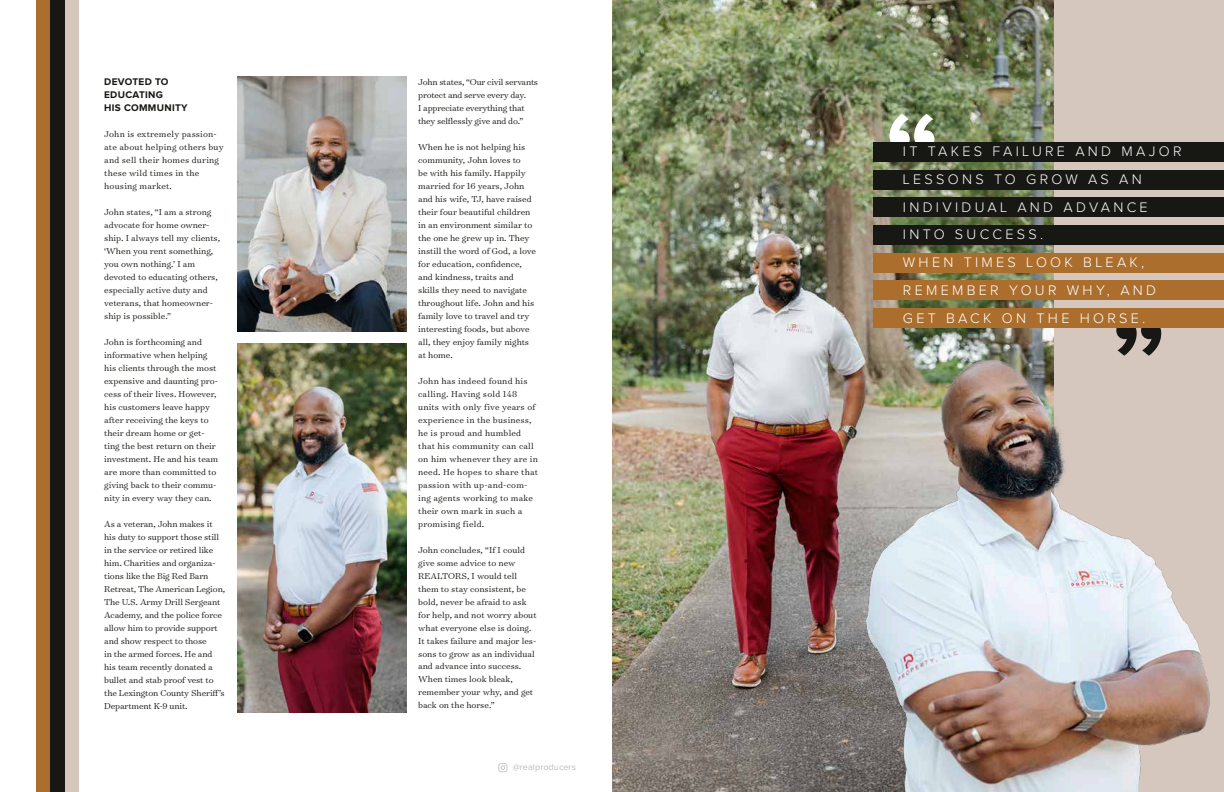
<style>
.page{position:relative;width:1224px;height:792px;background:#fff}
.page>*{position:absolute;margin:0;border:0;box-sizing:border-box;transform-origin:0 0}
.t1{font:300 14.3px/27.7px "Proxima Nova";letter-spacing:.23em;color:#fff}
.t2{font:700 10px/13px "Proxima Nova";letter-spacing:.03em;color:#171713}
.t3{font:300 9.8px/13px "Surveyor Text";color:#171713}
.t4{font:300 9.8px/13px "Surveyor Text";letter-spacing:.02em;color:#171713}
.t5{font:300 9.8px/13px "Surveyor Text";letter-spacing:-.02em;color:#171713}
.t6{font:9px "Proxima Nova";letter-spacing:.01em;color:#bbbcbc}
</style>
<div class="page">
<svg style="left:498px;top:763px;width:9px;height:9px"></svg>
<div style="left:1004px;top:0;width:220px;height:792px;background:#d5c7be"></div>
<div style="left:36px;top:0;width:15px;height:792px;background:#ac6e2d"></div>
<div style="left:65px;top:0;width:14px;height:792px;background:#d5c7be"></div>
<div style="left:50px;top:0;width:15px;height:792px;background:#171713"></div>
<img style="left:612px;top:0;width:441px;height:792px">
<img style="left:238px;top:343px;width:169px;height:370px">
<img style="left:238px;top:77px;width:169px;height:254px">
<img style="left:835px;top:348px;width:375px;height:444px">
<svg style="left:890px;top:114px;width:44px;height:28px"></svg>
<div style="left:873px;top:142px;width:351px;height:20px;background:#171713"></div>
<div style="left:873px;top:170px;width:351px;height:20px;background:#171713"></div>
<div style="left:873px;top:198px;width:351px;height:19px;background:#171713"></div>
<div style="left:873px;top:225px;width:351px;height:20px;background:#171713"></div>
<svg style="left:1116px;top:328px;width:45px;height:28px"></svg>
<div style="left:873px;top:253px;width:351px;height:19px;background:#ac6e2d"></div>
<div style="left:873px;top:281px;width:351px;height:19px;background:#ac6e2d"></div>
<div style="left:873px;top:308px;width:351px;height:20px;background:#ac6e2d"></div>
<p class="t2" style="left:104px;top:75px;width:85px">DEVOTED TO<br>EDUCATING<br>HIS COMMUNITY</p>
<p class="t4" style="left:104px;top:127px;width:121px">John is extremely passion&shy;ate about helping others buy and sell their homes during these wild times in the housing market.</p>
<p class="t3" style="left:104px;top:205px;width:117px">John states, “I am a strong advocate for home owner&shy;ship. I always tell my clients, ‘When you rent something, you own nothing.’ I am devoted to educating others, especially active duty and veterans, that homeowner&shy;ship is possible.”</p>
<p class="t3" style="left:104px;top:335px;width:116px">John is forthcoming and informative when helping his clients through the most expensive and daunting pro&shy;cess of their lives. However, his customers leave happy after receiving the keys to their dream home or get&shy;ting the best return on their investment. He and his team are more than committed to giving back to their commu&shy;nity in every way they can.</p>
<p class="t3" style="left:104px;top:517px;width:123px">As a veteran, John makes it his duty to support those still in the service or retired like him. Charities and organiza&shy;tions like the Big Red Barn<br>Retreat, The American Legion,<br>The U.S. Army Drill Sergeant<br>Academy, and the police force allow him to provide support and show respect to those<br>in the armed forces. He and his team recently donated a bullet and stab proof vest to the Lexington County Sheriff’s<br>Department K-9 unit.</p>
<p class="t5" style="left:418px;top:75px;width:122px">John states, “Our civil servants protect and serve every day.<br>I appreciate everything that they selflessly give and do.”</p>
<p class="t3" style="left:418px;top:140px;width:119px">When he is not helping his community, John loves to<br>be with his family. Happily married for 16 years, John and his wife, TJ, have raised their four beautiful children in an environment similar to the one he grew up in. They instill the word of God, a love for education, confidence, and kindness, traits and skills they need to navigate throughout life. John and his family love to travel and try interesting foods, but above all, they enjoy family nights at home.</p>
<p class="t4" style="left:418px;top:374px;width:121px">John has indeed found his calling. Having sold 148 units with only five years of experience in the business, he is proud and humbled that his community can call on him whenever they are in need. He hopes to share that passion with up-and-com&shy;ing agents working to make their own mark in such a promising field.</p>
<p class="t3" style="left:418px;top:543px;width:120px">John concludes, “If I could give some advice to new<br>REALTORS, I would tell them to stay consistent, be bold, never be afraid to ask for help, and not worry about what everyone else is doing.<br>It takes failure and major les&shy;sons to grow as an individual and advance into success.<br>When times look bleak, remember your why, and get back on the horse.”</p>
<p class="t6" style="left:513px;top:762px;width:65px">@realproducers</p>
<h1 class="t1" style="left:903px;top:138px;width:280px">IT TAKES FAILURE AND MAJOR<br>LESSONS TO GROW AS AN<br>INDIVIDUAL AND ADVANCE<br>INTO SUCCESS.<br>WHEN TIMES LOOK BLEAK,<br>REMEMBER YOUR WHY, AND<br>GET BACK ON THE HORSE.</h1>
</div>
